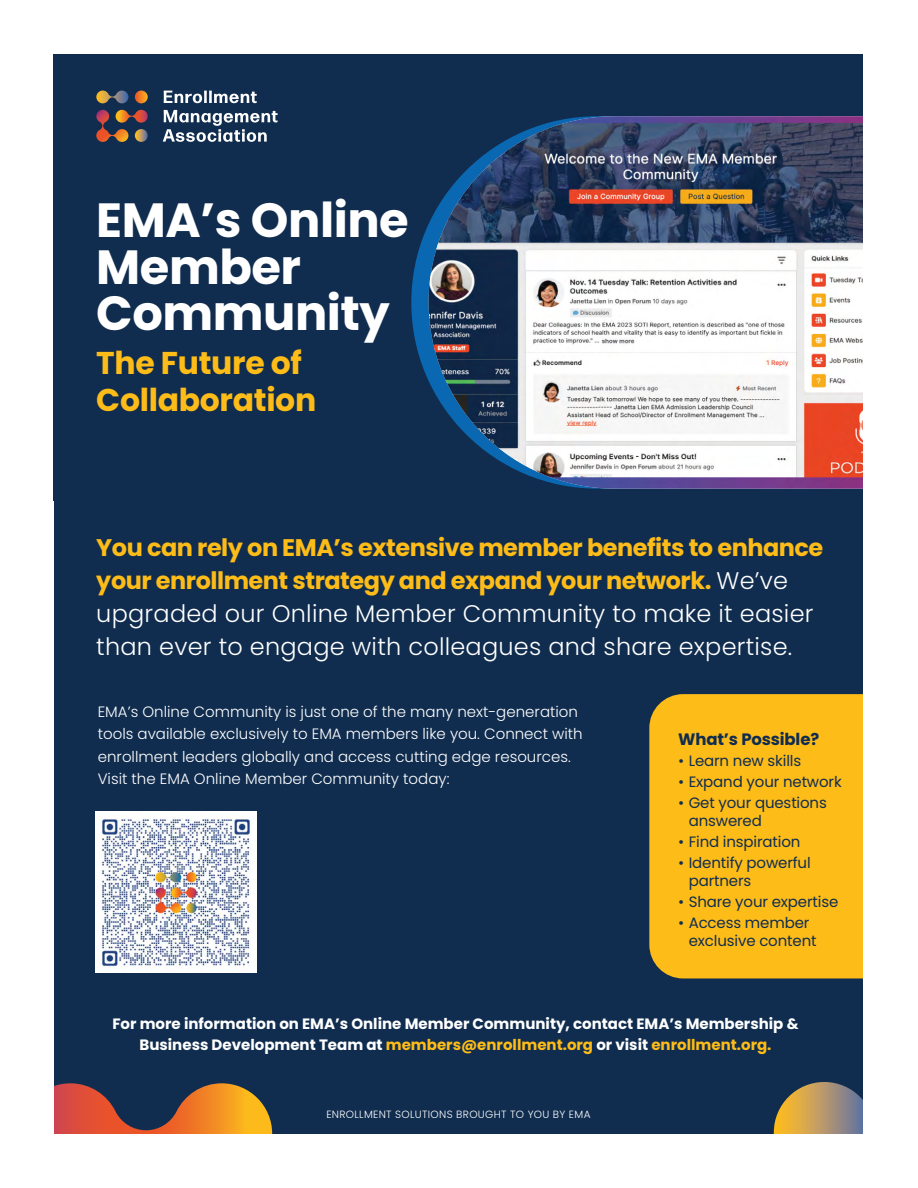
<style>
.page{position:relative;width:918px;height:1188px;background:#fff}
.page>*{position:absolute;margin:0;border:0;box-sizing:border-box;transform-origin:0 0}
.t1{font:700 48px/46.5px "Poppins";letter-spacing:-.01em;color:#fff}
.t2{font:700 31.5px/37.5px "Poppins";letter-spacing:-.01em;color:#febc18}
.t3{font:300 24px/33px "Poppins";letter-spacing:.01em;color:#fff}
.t4{font:700 16.5px "Poppins";letter-spacing:-.01em;color:#102d4f}
.t5{font:300 15px/22.5px "Poppins";color:#fff}
.t6{font:15px/18px "Poppins";letter-spacing:-.01em;color:#102d4f}
.t7{font:700 15px/21px "Poppins";color:#fff;text-align:center}
.t8{font:300 10.5px "Poppins";letter-spacing:.03em;color:#fff}
.s1{font-weight:700;color:#febc18}
.s2{color:#febc18}
</style>
<div class="page">
<div style="left:53px;top:54px;width:810px;height:1080px;background:#102d4f"></div>
<div style="left:649px;top:694px;width:214px;height:284px;background:#febc18"></div>
<svg style="left:774px;top:1082px;width:101px;height:101px;background:#b69865"></svg>
<svg style="left:53px;top:1083px;width:220px;height:51px"></svg>
<div style="left:0;top:1134px;width:918px;height:54px;background:#fff"></div>
<svg style="left:411px;top:223px;width:18px;height:159px;fill:#0968b1"></svg>
<img style="left:429px;top:116px;width:434px;height:373px">
<div style="left:863px;top:0;width:55px;height:1188px;background:#fff"></div>
<svg style="left:164px;top:91px;width:93px;height:12px"></svg>
<svg style="left:163px;top:110px;width:115px;height:32px"></svg>
<svg style="left:135px;top:91px;width:13px;height:12px"></svg>
<svg style="left:96px;top:110px;width:52px;height:32px"></svg>
<svg style="left:96px;top:91px;width:32px;height:12px"></svg>
<div style="left:95px;top:811px;width:162px;height:162px;background:#fff"></div>
<img style="left:101px;top:818px;width:151px;height:149px">
<h1 class="t1" style="left:96px;top:198px;width:314px">EMA’s Online<br>Member<br>Community</h1>
<h2 class="t2" style="left:96px;top:344px;width:221px">The Future of<br>Collaboration</h2>
<h3 class="t3" style="left:96px;top:531px;width:729px"><span class="s1">You can rely on EMA’s extensive member benefits to enhance your enrollment strategy and expand your network.</span> We’ve upgraded our Online Member Community to make it easier than ever to engage with colleagues and share expertise.</h3>
<p class="t5" style="left:98px;top:700px;width:487px">EMA’s Online Community is just one of the many next-generation tools available exclusively to EMA members like you. Connect with enrollment leaders globally and access cutting edge resources.<br>Visit the EMA Online Member Community today:</p>
<p class="t4" style="left:678px;top:730px;width:142px">What’s Possible?</p>
<p class="t6" style="left:678px;top:752px;width:125px">• Learn new skills</p>
<p class="t6" style="left:678px;top:773px;width:165px">• Expand your network</p>
<p class="t6" style="left:689px;top:794px;width:140px;text-indent:-10px">• Get your questions answered</p>
<p class="t6" style="left:678px;top:833px;width:124px">• Find inspiration</p>
<p class="t6" style="left:689px;top:854px;width:124px;text-indent:-10px">• Identify powerful partners</p>
<p class="t6" style="left:678px;top:893px;width:162px">• Share your expertise</p>
<p class="t6" style="left:689px;top:914px;width:129px;text-indent:-10px">• Access member exclusive content</p>
<p class="t7" style="left:112px;top:1013px;width:688px">For more information on EMA’s Online Member Community, contact EMA’s Membership &amp;<br>Business Development Team at <span class="s2">members@enrollment.org</span> or visit <span class="s2">enrollment.org.</span></p>
<p class="t8" style="left:326px;top:1108px;width:266px">ENROLLMENT SOLUTIONS BROUGHT TO YOU BY EMA</p>
</div>
